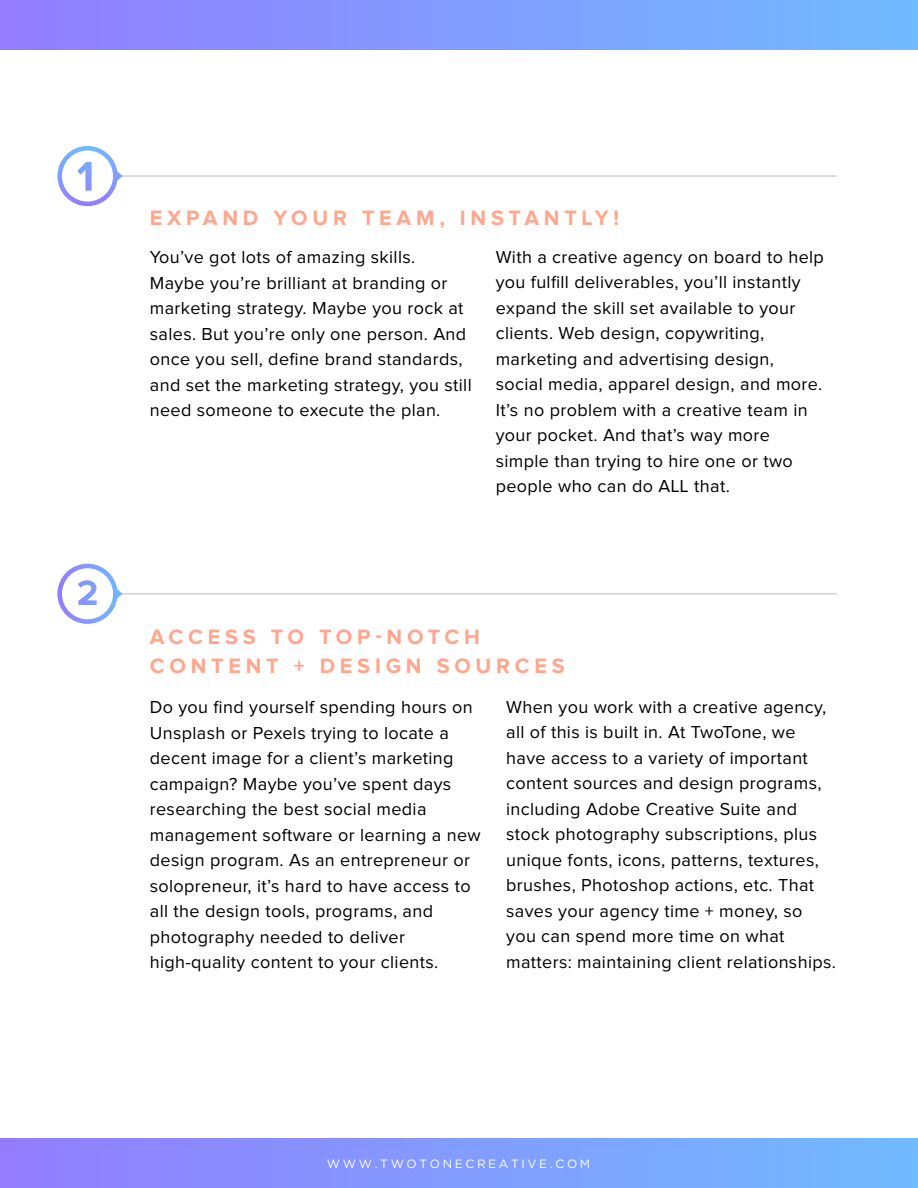
<style>
.page{position:relative;width:918px;height:1188px;background:#fff}
.page>*{position:absolute;margin:0;border:0;box-sizing:border-box;transform-origin:0 0}
.t1{font:700 21.6px/28.7px "Proxima Nova";letter-spacing:.22em;color:#ffa68e}
.t2{font:18px/25.5px "Proxima Nova";letter-spacing:.02em;color:#000}
.t3{font:12px "Gotham";letter-spacing:.22em;color:#fff}
</style>
<div class="page">
<hr style="left:119px;top:175px;width:717px;height:2px;background:#d3d1d1">
<div style="left:0;top:0;width:918px;height:49px;background:linear-gradient(to right,#937cff,#71bbff)"></div>
<div style="left:0;top:1138px;width:918px;height:50px;background:linear-gradient(to right,#937cff,#71bbff)"></div>
<hr style="left:118px;top:593px;width:718px;height:2px;background:#d3d1d1">
<svg style="left:57px;top:564px;width:66px;height:60px"></svg>
<svg style="left:57px;top:146px;width:66px;height:60px"></svg>
<p class="t1" style="left:150px;top:204px;width:471px">EXPAND YOUR TEAM, INSTANTLY!</p>
<p class="t2" style="left:150px;top:245px;width:323px">You’ve got lots of amazing skills.<br>Maybe you’re brilliant at branding or marketing strategy. Maybe you rock at sales. But you’re only one person. And once you sell, define brand standards, and set the marketing strategy, you still need someone to execute the plan.</p>
<p class="t2" style="left:496px;top:245px;width:330px">With a creative agency on board to help you fulfill deliverables, you’ll instantly expand the skill set available to your clients. Web design, copywriting, marketing and advertising design, social media, apparel design, and more.<br>It’s no problem with a creative team in your pocket. And that’s way more simple than trying to hire one or two people who can do ALL that.</p>
<p class="t1" style="left:150px;top:623px;width:416px">ACCESS TO TOP-NOTCH<br>CONTENT + DESIGN SOURCES</p>
<p class="t2" style="left:150px;top:695px;width:332px">Do you find yourself spending hours on Unsplash or Pexels trying to locate a decent image for a client’s marketing campaign? Maybe you’ve spent days researching the best social media management software or learning a new design program. As an entrepreneur or solopreneur, it’s hard to have access to all the design tools, programs, and photography needed to deliver high-quality content to your clients.</p>
<p class="t2" style="left:506px;top:695px;width:331px">When you work with a creative agency, all of this is built in. At TwoTone, we have access to a variety of important content sources and design programs, including Adobe Creative Suite and stock photography subscriptions, plus unique fonts, icons, patterns, textures, brushes, Photoshop actions, etc. That saves your agency time + money, so you can spend more time on what matters: maintaining client relationships.</p>
<p class="t3" style="left:327px;top:1156px;width:265px">WWW.TWOTONECREATIVE.COM</p>
</div>
